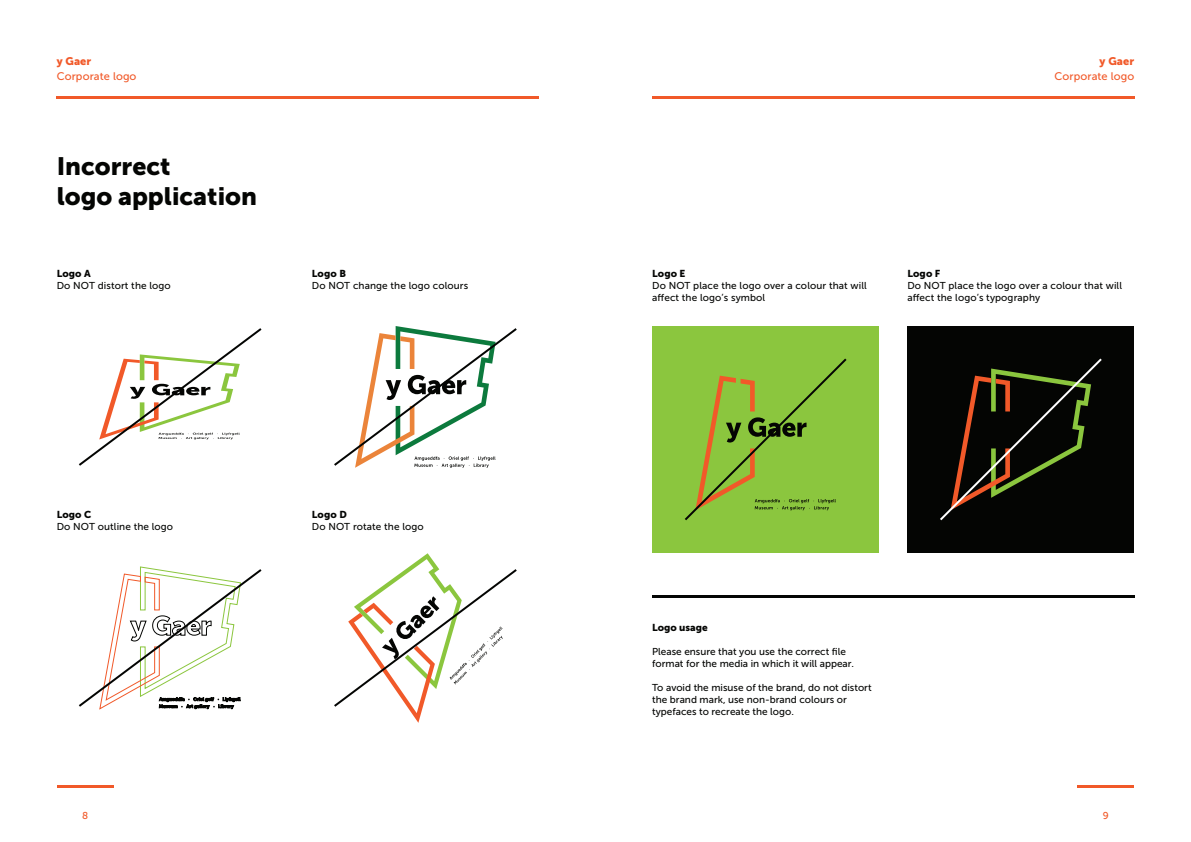
<style>
.page{position:relative;width:1191px;height:842px;background:#fff}
.page>*{position:absolute;margin:0;border:0;box-sizing:border-box;transform-origin:0 0}
.t1{font:25px "Museo Sans 900";color:#040503}
.t2{font:11px "Museo Sans 500";letter-spacing:.01em;color:#f15929}
.t3{font:11px "Museo Sans 900";letter-spacing:.01em;color:#f15929}
.t4{font:10px/12px "Museo Sans 500";letter-spacing:.005em;color:#040503}
.t5{font:10px "Museo Sans 900";letter-spacing:.01em;color:#040503}
.t6{font:10px "Museo Sans 500";color:#f15929}
</style>
<div class="page">
<hr style="left:57px;top:785px;width:56px;height:3px;background:#f15929">
<hr style="left:1077px;top:785px;width:57px;height:3px;background:#f15929">
<hr style="left:57px;top:96px;width:482px;height:3px;background:#f15929">
<hr style="left:652px;top:96px;width:482px;height:3px;background:#f15929">
<div style="left:652px;top:326px;width:227px;height:227px;background:#8bc63e"></div>
<div style="left:907px;top:326px;width:227px;height:227px;background:#040503"></div>
<hr style="left:652px;top:595px;width:482px;height:3px;background:#040503">
<svg style="left:684px;top:358px;width:163px;height:163px"></svg>
<svg style="left:940px;top:358px;width:162px;height:163px"></svg>
<svg style="left:79px;top:566px;width:183px;height:144px"></svg>
<svg style="left:334px;top:553px;width:183px;height:170px"></svg>
<svg style="left:79px;top:328px;width:183px;height:138px"></svg>
<svg style="left:334px;top:326px;width:183px;height:142px"></svg>
<p class="t3" style="left:57px;top:55px;width:36px">y Gaer</p>
<p class="t2" style="left:57px;top:70px;width:81px">Corporate logo</p>
<p class="t3" style="left:1099px;top:55px;width:36px">y Gaer</p>
<p class="t2" style="left:1054px;top:70px;width:81px">Corporate logo</p>
<p class="t1" style="left:57px;top:152px;width:115px">Incorrect</p>
<p class="t1" style="left:57px;top:182px;width:202px">logo application</p>
<p class="t5" style="left:57px;top:268px;width:36px">Logo A</p>
<p class="t4" style="left:57px;top:279px;width:116px">Do NOT distort the logo</p>
<p class="t5" style="left:312px;top:268px;width:36px">Logo B</p>
<p class="t4" style="left:312px;top:279px;width:158px">Do NOT change the logo colours</p>
<p class="t5" style="left:652px;top:268px;width:35px">Logo E</p>
<p class="t4" style="left:652px;top:279px;width:216px">Do NOT place the logo over a colour that will affect the logo’s symbol</p>
<p class="t5" style="left:907px;top:268px;width:34px">Logo F</p>
<p class="t4" style="left:907px;top:279px;width:216px">Do NOT place the logo over a colour that will affect the logo’s typography</p>
<p class="t5" style="left:57px;top:509px;width:36px">Logo C</p>
<p class="t4" style="left:57px;top:520px;width:118px">Do NOT outline the logo</p>
<p class="t5" style="left:312px;top:509px;width:36px">Logo D</p>
<p class="t4" style="left:312px;top:520px;width:113px">Do NOT rotate the logo</p>
<p class="t5" style="left:652px;top:622px;width:57px">Logo usage</p>
<p class="t4" style="left:652px;top:646px;width:203px">Please ensure that you use the correct file format for the media in which it will appear.</p>
<p class="t4" style="left:652px;top:682px;width:221px">To avoid the misuse of the brand, do not distort the brand mark, use non-brand colours or typefaces to recreate the logo.</p>
<p class="t6" style="left:82px;top:810px;width:8px">8</p>
<p class="t6" style="left:1103px;top:810px;width:7px">9</p>
</div>
